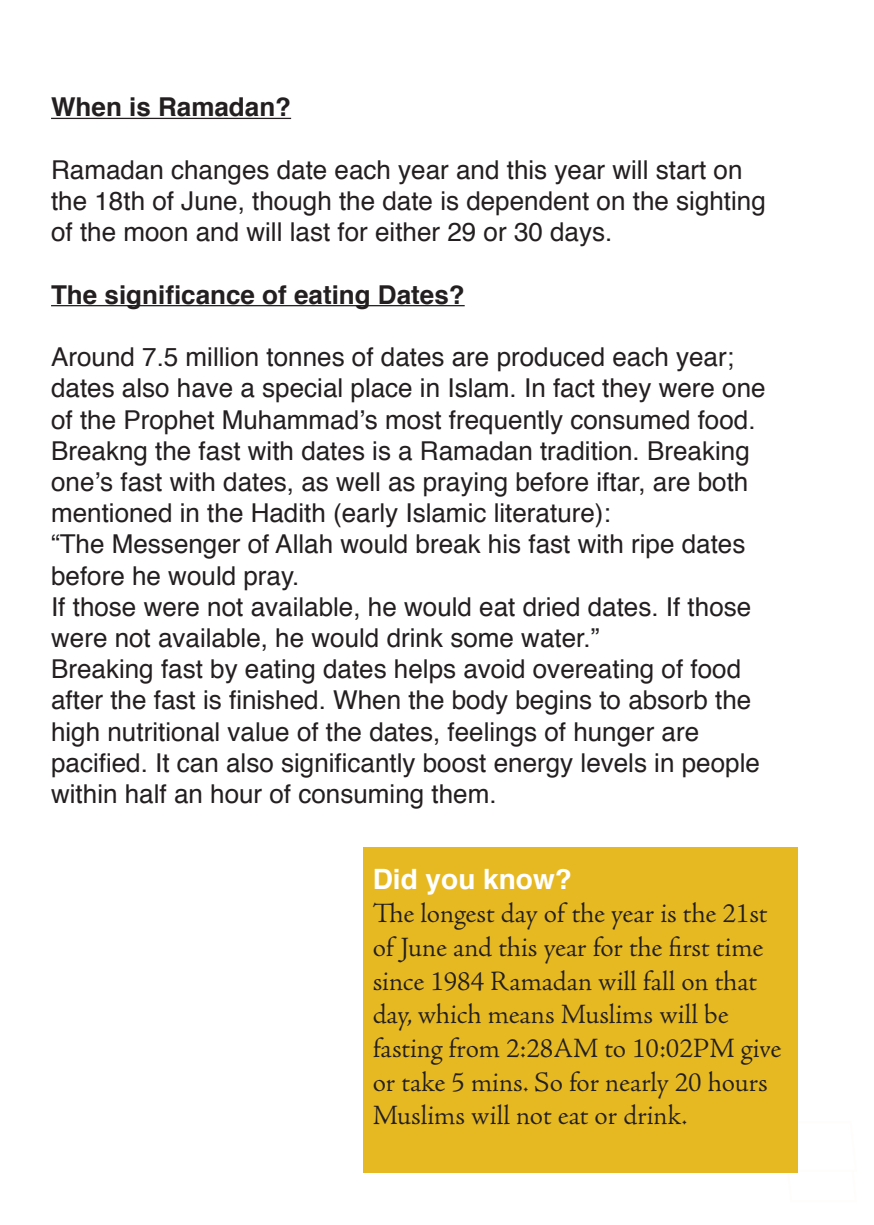
<style>
.page{position:relative;width:874px;height:1225px;background:#fff}
.page>*{position:absolute;margin:0;border:0;box-sizing:border-box;transform-origin:0 0}
.t1{font:300 28px/33.6px "Adobe Jenson Pro";color:#231f20}
.t2{font:700 28px "Helvetica";color:#fff}
.t3{font:26px/31.2px "Helvetica";color:#231f20}
.t4{font:700 26px "Helvetica";color:#231f20}
</style>
<div class="page">
<svg style="left:783px;top:1119px;width:15px;height:54px"></svg>
<div style="left:363px;top:847px;width:433px;height:325px;background:#e6b923"></div>
<hr style="left:51px;top:118px;width:240px;height:1px;background:#231f20">
<hr style="left:51px;top:305px;width:413px;height:1px;background:#231f20">
<p class="t4" style="left:51px;top:84px;width:241px">When is Ramadan?</p>
<p class="t3" style="left:51px;top:153px;width:716px">Ramadan changes date each year and this year will start on the 18th of June, though the date is dependent on the sighting of the moon and will last for either 29 or 30 days.</p>
<p class="t4" style="left:51px;top:271px;width:415px">The significance of eating Dates?</p>
<p class="t3" style="left:51px;top:340px;width:715px">Around 7.5 million tonnes of dates are produced each year; dates also have a special place in Islam. In fact they were one of the Prophet Muhammad’s most frequently consumed food.<br>Breakng the fast with dates is a Ramadan tradition. Breaking one’s fast with dates, as well as praying before iftar, are both mentioned in the Hadith (early Islamic literature):</p>
<p class="t3" style="left:51px;top:528px;width:695px">“The Messenger of Allah would break his fast with ripe dates before he would pray.</p>
<p class="t3" style="left:51px;top:590px;width:701px">If those were not available, he would eat dried dates. If those were not available, he would drink some water.”</p>
<p class="t3" style="left:51px;top:652px;width:701px">Breaking fast by eating dates helps avoid overeating of food after the fast is finished. When the body begins to absorb the high nutritional value of the dates, feelings of hunger are</p>
<p class="t3" style="left:51px;top:746px;width:710px">pacified. It can also significantly boost energy levels in people within half an hour of consuming them.</p>
<p class="t2" style="left:372px;top:853px;width:201px">Did you know?</p>
<p class="t1" style="left:372px;top:897px;width:396px">The longest day of the year is the 21st of June and this year for the first time since 1984 Ramadan will fall on that day, which means Muslims will be</p>
<p class="t1" style="left:372px;top:1031px;width:410px">fasting from 2:28AM to 10:02PM give or take 5 mins. So for nearly 20 hours<br>Muslims will not eat or drink.</p>
</div>
